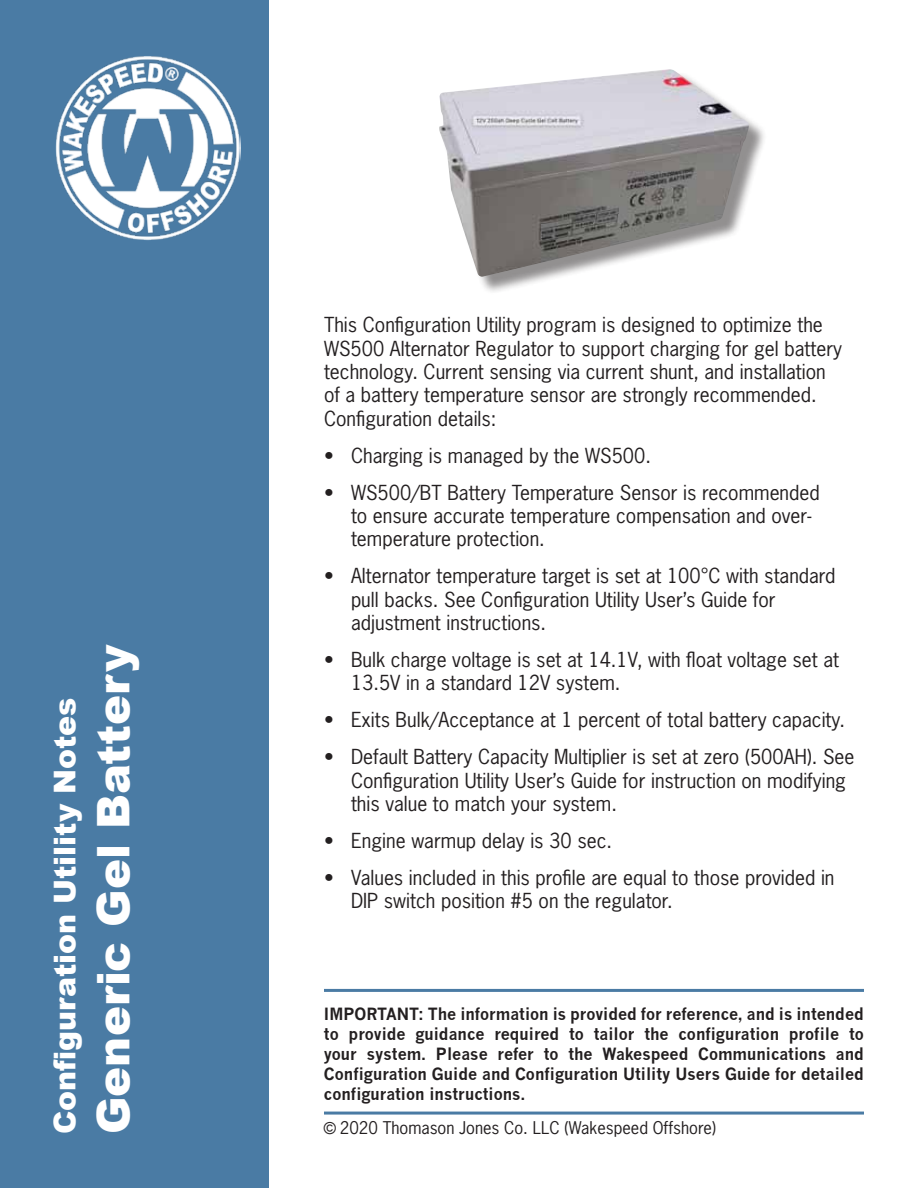
<style>
.page{position:relative;width:918px;height:1188px;background:#fff}
.page>*{position:absolute;margin:0;border:0;box-sizing:border-box;transform-origin:0 0}
.t1{font:900 45px "Arial";color:#fff}
.t2{font:900 30px "Arial";color:#fff}
.t3{font:19.5px/23.4px "News Gothic Std";color:#231f20}
.t4{font:700 16.5px/19.8px "News Gothic";color:#231f20;text-align:justify;scale:.96 1}
.t5{font:16.5px "News Gothic Std";color:#231f20}
.s1{font-family:"Arial"}
</style>
<div class="page">
<div style="left:0;top:0;width:269px;height:1188px;background:#4a7ba4"></div>
<img style="left:55px;top:56px;width:186px;height:185px">
<hr style="left:324px;top:1112px;width:540px;height:3px;background:#4a7ba4">
<hr style="left:324px;top:989px;width:540px;height:3px;background:#4a7ba4">
<div style="left:442px;top:72px;width:325px;height:223px;background:#231f20;opacity:.5"></div>
<img style="left:439px;top:69px;width:310px;height:208px">
<h2 class="t2" style="left:48px;top:1134px;width:438px;rotate:-90deg">Configuration Utility Notes</h2>
<h1 class="t1" style="left:88px;top:1134px;width:491px;rotate:-90deg">Generic Gel Battery</h1>
<p class="t3" style="left:324px;top:313px;width:520px">This Configuration Utility program is designed to optimize the WS500 Alternator Regulator to support charging for gel battery technology. Current sensing via current shunt, and installation of a battery temperature sensor are strongly recommended.<br>Configuration details:</p>
<p class="t3" style="left:324px;top:444px;width:328px">• Charging is managed by the WS500.</p>
<p class="t3" style="left:351px;top:480px;width:470px;text-indent:-27px">• WS500/BT Battery Temperature Sensor is recommended to ensure accurate temperature compensation and over&shy;temperature protection.</p>
<p class="t3" style="left:351px;top:564px;width:486px;text-indent:-27px">• Alternator temperature target is set at 100°C with standard pull backs. See Configuration Utility User’s Guide for adjustment instructions.</p>
<p class="t3" style="left:351px;top:648px;width:490px;text-indent:-27px">• Bulk charge voltage is set at 14.1V, with float voltage set at<br>13.5V in a standard 12V system.</p>
<p class="t3" style="left:324px;top:708px;width:523px">• Exits Bulk/Acceptance at 1 percent of total battery capacity.</p>
<p class="t3" style="left:351px;top:745px;width:505px;text-indent:-27px">• Default Battery Capacity Multiplier is set at zero (500AH). See<br>Configuration Utility User’s Guide for instruction on modifying this value to match your system.</p>
<p class="t3" style="left:324px;top:829px;width:290px">• Engine warmup delay is 30 sec.</p>
<p class="t3" style="left:351px;top:866px;width:485px;text-indent:-27px">• Values included in this profile are equal to those provided in<br>DIP switch position #5 on the regulator.</p>
<p class="t4" style="left:324px;top:1004px;width:564px">IMPORTANT: The information is provided for reference, and is intended to provide guidance required to tailor the configuration profile to your system. Please refer to the Wakespeed Communications and Configuration Guide and Configuration Utility Users Guide for detailed configuration instructions.</p>
<p class="t5" style="left:324px;top:1117px;width:394px"><span class="s1">©</span> 2020 Thomason Jones Co. LLC (Wakespeed Offshore)</p>
</div>
